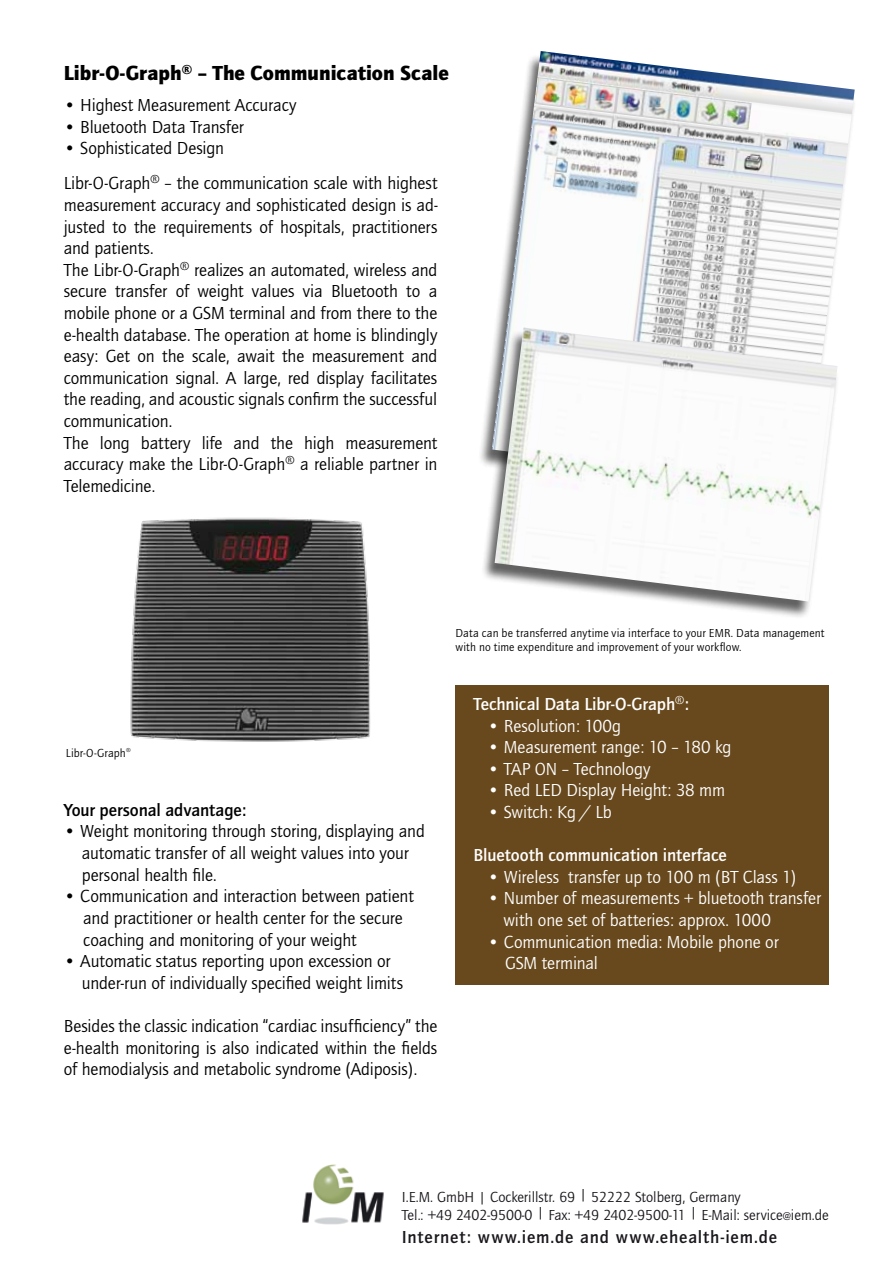
<style>
.page{position:relative;width:893px;height:1263px;background:#fff}
.page>*{position:absolute;margin:0;border:0;box-sizing:border-box;transform-origin:0 0}
.t1{font:900 21px "Quay Itc T";color:#000}
.t2{font:18px/21.6px "Quay Itc T";letter-spacing:-.005em;color:#000}
.t3{font:18px/21.6px "Quay Itc T";letter-spacing:-.005em;color:#fff}
.t4{font:700 18px "Quay Itc T";letter-spacing:-.005em;color:#fff}
.t5{font:700 18px "Quay Itc T";letter-spacing:.045em;color:#1a171c}
.t6{font:700 18px "Quay Itc T";letter-spacing:-.005em;color:#000}
.t7{font:15px/18px "Quay Itc T";color:#1a171c}
.t8{font:12px/14.4px "Quay Itc T";letter-spacing:.01em;color:#000}
.s1{font-size:16.5px}
.s2{font-size:12px}
</style>
<div class="page">
<div style="left:455px;top:685px;width:374px;height:299px;background:#68491d"></div>
<img style="left:302px;top:1164px;width:82px;height:61px">
<img style="left:130px;top:517px;width:241px;height:225px">
<img style="left:496px;top:51px;width:359px;height:276px">
<div style="left:480px;top:330px;width:359px;height:289px;background:#000;opacity:.62"></div>
<img style="left:495px;top:327px;width:342px;height:274px">
<p class="t1" style="left:64px;top:60px;width:386px">Libr-O-Graph<sup>®</sup> – The Communication Scale</p>
<p class="t2" style="left:64px;top:94px;width:234px">• Highest Measurement Accuracy</p>
<p class="t2" style="left:64px;top:116px;width:182px">• Bluetooth Data Transfer</p>
<p class="t2" style="left:64px;top:137px;width:162px">• Sophisticated Design</p>
<p class="t2" style="left:64px;top:172px;width:375px">Libr-O-Graph<sup>®</sup> – the communication scale with highest measurement accuracy and sophisticated design is ad&shy;justed to the requirements of hospitals, practitioners and patients.<br>The Libr-O-Graph<sup>®</sup> realizes an automated, wireless and secure transfer of weight values via Bluetooth to a mobile phone or a GSM terminal and from there to the e-health database. The operation at home is blindingly easy: Get on the scale, await the measurement and communication signal. A large, red display facilitates the reading, and acoustic signals confirm the successful communication.<br>The long battery life and the high measurement accuracy make the Libr-O-Graph<sup>®</sup> a reliable partner in Telemedicine.</p>
<p class="t8" style="left:66px;top:745px;width:66px">Libr-O-Graph<sup>®</sup></p>
<p class="t6" style="left:64px;top:799px;width:184px">Your personal advantage:</p>
<p class="t2" style="left:82px;top:820px;width:345px;text-indent:-18px">• Weight monitoring through storing, displaying and automatic transfer of all weight values into your personal health file.</p>
<p class="t2" style="left:83px;top:885px;width:332px;text-indent:-19px">• Communication and interaction between patient and practitioner or health center for the secure coaching and monitoring of your weight</p>
<p class="t2" style="left:82px;top:950px;width:323px;text-indent:-18px">• Automatic status reporting upon excession or under-run of individually specified weight limits</p>
<p class="t2" style="left:64px;top:1015px;width:375px;text-align:justify">Besides the classic indication “cardiac insufficiency” the e-health monitoring is also indicated within the fields of hemodialysis and metabolic syndrome (Adiposis).</p>
<p class="t8" style="left:455px;top:625px;width:370px">Data can be transferred anytime via interface to your EMR. Data management with no time expenditure and improvement of your workflow.</p>
<p class="t4" style="left:473px;top:693px;width:217px">Technical Data Libr-O-Graph<sup>®</sup>:</p>
<p class="t3" style="left:487px;top:714px;width:135px">• Resolution: 100g</p>
<p class="t3" style="left:487px;top:736px;width:246px">• Measurement range: 10 – 180 kg</p>
<p class="t3" style="left:487px;top:758px;width:165px">• TAP ON – Technology</p>
<p class="t3" style="left:487px;top:779px;width:239px">• Red LED Display Height: 38 mm</p>
<p class="t3" style="left:487px;top:801px;width:126px">• Switch: Kg / Lb</p>
<p class="t4" style="left:473px;top:845px;width:255px">Bluetooth communication interface</p>
<p class="t3" style="left:487px;top:866px;width:310px">• Wireless transfer up to 100 m (BT Class 1)</p>
<p class="t3" style="left:503px;top:887px;width:319px;text-indent:-16px">• Number of measurements <span class="s1">+</span> bluetooth transfer with one set of batteries: approx. 1000</p>
<p class="t3" style="left:505px;top:930px;width:275px;text-indent:-18px">• Communication media: Mobile phone or<br>GSM terminal</p>
<p class="t7" style="left:402px;top:1188px;width:428px">I.E.M. GmbH | Cockerillstr. 69 | 52222 Stolberg, Germany<br>Tel.: +49 2402-9500-0 | Fax: +49 2402-9500-11 | E-Mail: service<span class="s2">@</span>iem.de</p>
<p class="t5" style="left:402px;top:1226px;width:377px">Internet: www.iem.de and www.ehealth-iem.de</p>
</div>
